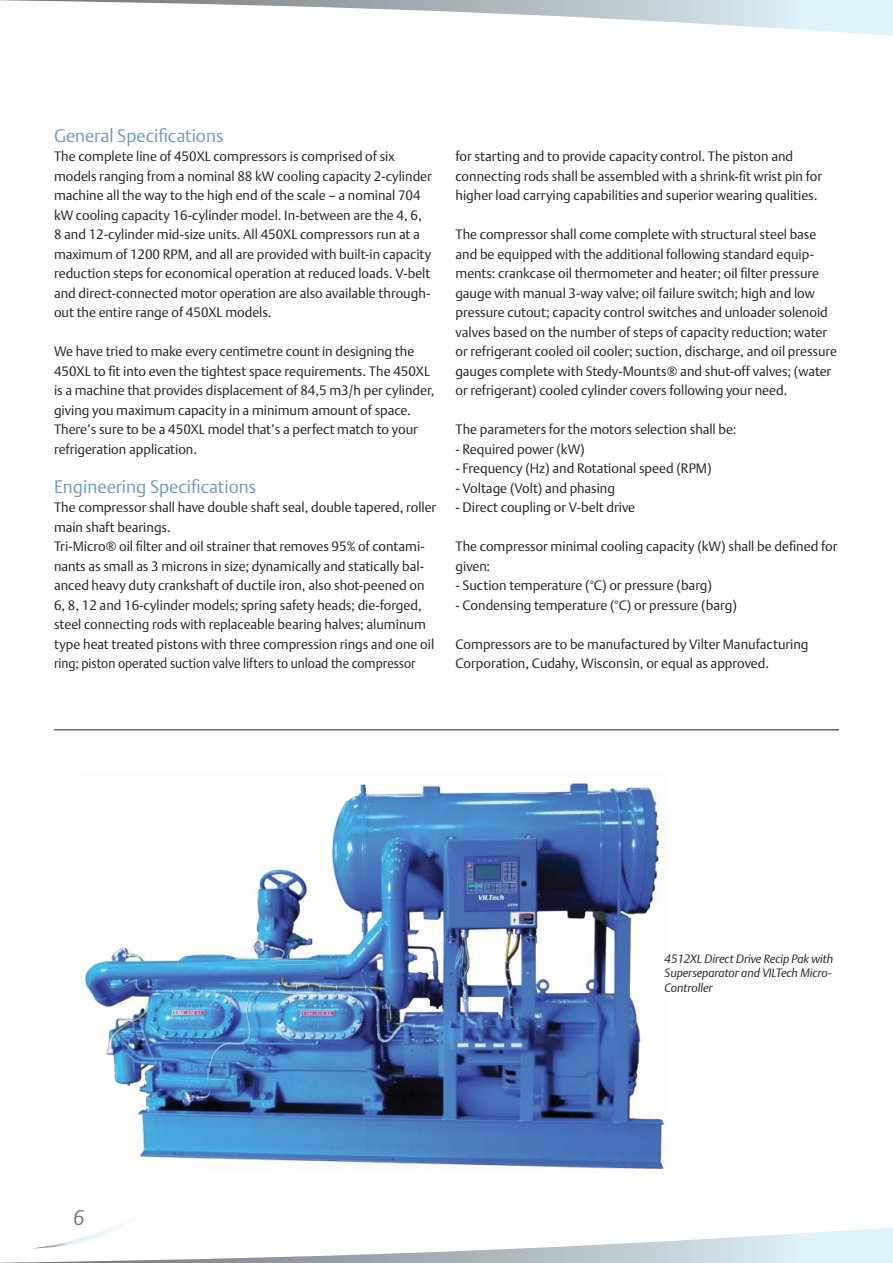
<style>
.page{position:relative;width:893px;height:1263px;background:#fff}
.page>*{position:absolute;margin:0;border:0;box-sizing:border-box;transform-origin:0 0}
.t1{font:italic 21px "DTL Argo T Light";color:#77787b}
.t2{font:18px "DTL Argo T Light";color:#7299c6}
.t3{font:13.5px/19.5px "DTL Argo T Light";color:#231f20}
.t4{font:italic 12px/14.4px "DTL Argo T Light";color:#231f20}
</style>
<div class="page">
<svg style="left:0;top:1158px;width:893px;height:105px"></svg>
<svg style="left:0;top:0;width:893px;height:36px"></svg>
<svg style="left:31px;top:1209px;width:118px;height:39px"></svg>
<hr style="left:54px;top:729px;width:785px;height:1px;background:#231f20">
<img style="left:81px;top:778px;width:588px;height:394px">
<h2 class="t2" style="left:54px;top:128px;width:171px">General Specifications</h2>
<p class="t3" style="left:54px;top:148px;width:379px">The complete line of 450XL compressors is comprised of six models ranging from a nominal 88 kW cooling capacity 2-cylinder machine all the way to the high end of the scale – a nominal 704 kW cooling capacity 16-cylinder model. In-between are the 4, 6, 8 and 12-cylinder mid-size units. All 450XL compressors run at a maximum of 1200 RPM, and all are provided with built-in capacity reduction steps for economical operation at reduced loads. V-belt and direct-connected motor operation are also available through&shy;out the entire range of 450XL models.</p>
<p class="t3" style="left:54px;top:343px;width:382px">We have tried to make every centimetre count in designing the 450XL to fit into even the tightest space requirements. The 450XL is a machine that provides displacement of 84,5 m3/h per cylinder, giving you maximum capacity in a minimum amount of space.<br>There’s sure to be a 450XL model that’s a perfect match to your refrigeration application.</p>
<h2 class="t2" style="left:54px;top:479px;width:204px">Engineering Specifications</h2>
<p class="t3" style="left:54px;top:499px;width:384px">The compressor shall have double shaft seal, double tapered, roller main shaft bearings.<br>Tri-Micro® oil filter and oil strainer that removes 95% of contami&shy;nants as small as 3 microns in size; dynamically and statically bal&shy;anced heavy duty crankshaft of ductile iron, also shot-peened on 6, 8, 12 and 16-cylinder models; spring safety heads; die-forged, steel connecting rods with replaceable bearing halves; aluminum type heat treated pistons with three compression rings and one oil ring; piston operated suction valve lifters to unload the compressor</p>
<p class="t3" style="left:455px;top:148px;width:368px">for starting and to provide capacity control. The piston and connecting rods shall be assembled with a shrink-fit wrist pin for higher load carrying capabilities and superior wearing qualities.</p>
<p class="t3" style="left:455px;top:226px;width:383px">The compressor shall come complete with structural steel base and be equipped with the additional following standard equip&shy;ments: crankcase oil thermometer and heater; oil filter pressure gauge with manual 3-way valve; oil failure switch; high and low pressure cutout; capacity control switches and unloader solenoid valves based on the number of steps of capacity reduction; water or refrigerant cooled oil cooler; suction, discharge, and oil pressure gauges complete with Stedy-Mounts® and shut-off valves; (water or refrigerant) cooled cylinder covers following your need.</p>
<p class="t3" style="left:455px;top:421px;width:282px">The parameters for the motors selection shall be:</p>
<p class="t3" style="left:455px;top:440px;width:131px">- Required power (kW)</p>
<p class="t3" style="left:455px;top:460px;width:258px">- Frequency (Hz) and Rotational speed (RPM)</p>
<p class="t3" style="left:455px;top:479px;width:161px">- Voltage (Volt) and phasing</p>
<p class="t3" style="left:455px;top:499px;width:181px">- Direct coupling or V-belt drive</p>
<p class="t3" style="left:455px;top:538px;width:383px">The compressor minimal cooling capacity (kW) shall be defined for given:</p>
<p class="t3" style="left:455px;top:577px;width:258px">- Suction temperature (°C) or pressure (barg)</p>
<p class="t3" style="left:455px;top:596px;width:283px">- Condensing temperature (°C) or pressure (barg)</p>
<p class="t3" style="left:455px;top:635px;width:355px">Compressors are to be manufactured by Vilter Manufacturing<br>Corporation, Cudahy, Wisconsin, or equal as approved.</p>
<h1 class="t1" style="left:73px;top:1209px;width:13px">6</h1>
<p class="t4" style="left:665px;top:952px;width:170px">4512XL Direct Drive Recip Pak with<br>Superseparator and VILTech Micro-<br>Controller</p>
</div>
